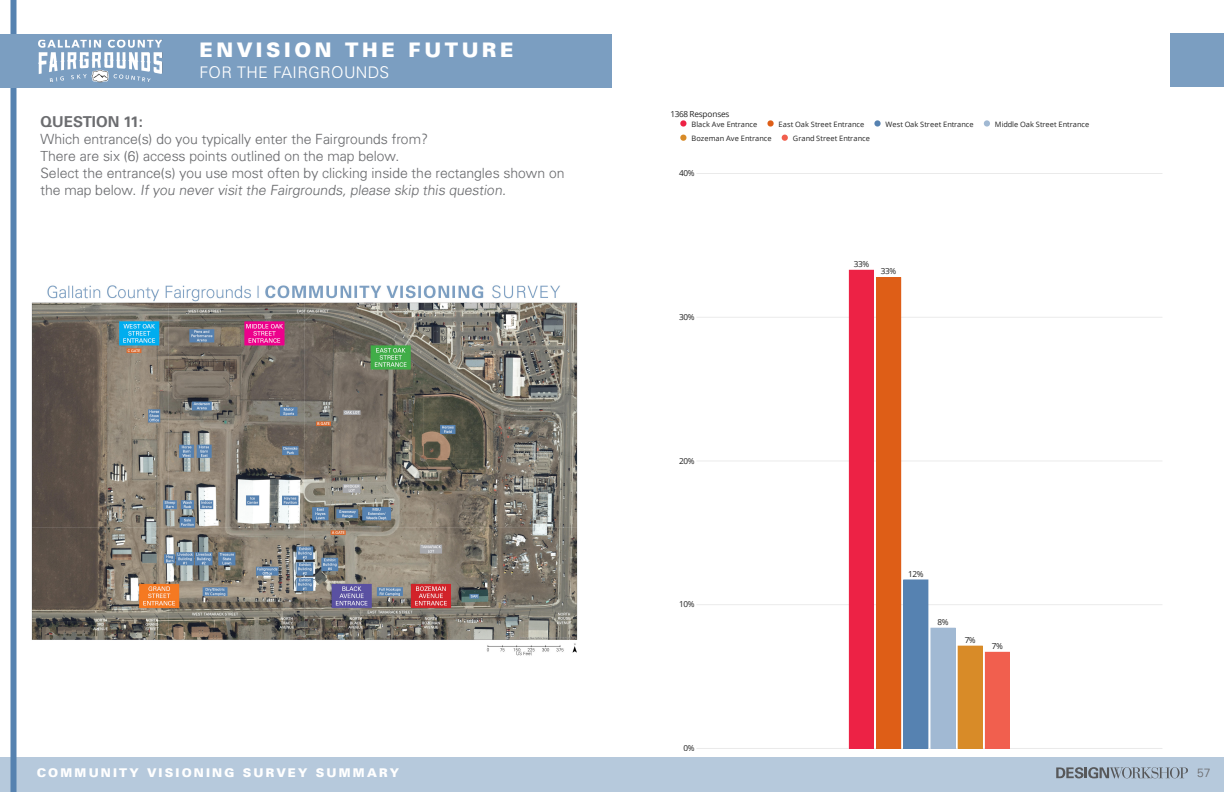
<style>
.page{position:relative;width:1224px;height:792px;background:#fff}
.page>*{position:absolute;margin:0;border:0;box-sizing:border-box;transform-origin:0 0}
.t1{font:900 20px "Univers";letter-spacing:.18em;color:#fff}
.t2{font:300 16px "Univers";letter-spacing:.025em;color:#fff}
.Paragraph_Style_1{font:700 15px "Univers LT Std";color:#6c6d70}
.Paragraph_Style_1-2{font:300 14px/16.8px "Univers";color:#6c6d70}
.t3{font:900 12px "Univers";letter-spacing:.18em;color:#fff}
.t4{font:300 12px "Univers";color:#6c6d70}
.t5{font:8.2px "Open Sans";letter-spacing:-.045em;color:#222}
.t6{font:8.2px "Open Sans";letter-spacing:-.025em;color:#222}
.t7{font:7.4px "Open Sans";letter-spacing:.02em;color:#222}
</style>
<div class="page">
<div style="left:600px;top:757px;width:624px;height:35px;background:#b6c9dc"></div>
<div style="left:0;top:757px;width:621px;height:35px;background:#b6c9dc"></div>
<img style="left:16px;top:275px;width:562px;height:384px">
<svg style="left:680px;top:120px;width:6px;height:7px"></svg>
<svg style="left:767px;top:120px;width:7px;height:7px"></svg>
<svg style="left:874px;top:120px;width:7px;height:7px"></svg>
<svg style="left:984px;top:120px;width:6px;height:7px"></svg>
<svg style="left:680px;top:135px;width:6px;height:6px"></svg>
<svg style="left:782px;top:135px;width:6px;height:6px"></svg>
<hr style="left:696px;top:748px;width:466px;height:1px;background:#000;opacity:.09">
<hr style="left:696px;top:604px;width:466px;height:1px;background:#eee">
<hr style="left:696px;top:461px;width:466px;height:1px;background:#f5f5f5">
<hr style="left:696px;top:317px;width:466px;height:1px;background:#efefef">
<hr style="left:696px;top:173px;width:466px;height:1px;background:#eaeaea">
<div style="left:849px;top:270px;width:25px;height:478px;background:#ed2245"></div>
<div style="left:876px;top:277px;width:25px;height:471px;background:#de5e17"></div>
<div style="left:903px;top:580px;width:25px;height:168px;background:#5682b1"></div>
<div style="left:931px;top:628px;width:24px;height:120px;background:#a1b9d3"></div>
<div style="left:958px;top:646px;width:25px;height:102px;background:#d88b28"></div>
<div style="left:985px;top:652px;width:25px;height:96px;background:#f15f4e"></div>
<svg style="left:1056px;top:767px;width:132px;height:12px"></svg>
<div style="left:1170px;top:33px;width:54px;height:54px;background:#7b9ec1"></div>
<div style="left:10px;top:0;width:6px;height:792px;background:#5682b0"></div>
<div style="left:0;top:34px;width:612px;height:54px;background:#7b9ec1"></div>
<img style="left:38px;top:39px;width:125px;height:44px">
<h1 class="t1" style="left:199px;top:37px;width:316px">ENVISION THE FUTURE</h1>
<p class="t2" style="left:199px;top:63px;width:191px">FOR THE FAIRGROUNDS</p>
<p class="Paragraph_Style_1" style="left:40px;top:113px;width:104px">QUESTION 11:</p>
<p class="Paragraph_Style_1-2" style="left:40px;top:131px;width:389px">Which entrance(s) do you typically enter the Fairgrounds from?</p>
<p class="Paragraph_Style_1-2" style="left:40px;top:147px;width:360px">There are six (6) access points outlined on the map below.</p>
<p class="Paragraph_Style_1-2" style="left:40px;top:164px;width:525px">Select the entrance(s) you use most often by clicking inside the rectangles shown on t h e m a p b e l ow. If you never visit the Fairgrounds, please skip this question.</p>
<p class="t3" style="left:37px;top:764px;width:364px">COMMUNITY VISIONING SURVEY SUMMARY</p>
<p class="t6" style="left:670px;top:109px;width:60px">1368 Responses</p>
<p class="t7" style="left:691px;top:119px;width:67px">Black Ave Entrance</p>
<p class="t7" style="left:779px;top:119px;width:87px">East Oak Street Entrance</p>
<p class="t7" style="left:886px;top:119px;width:90px">West Oak Street Entrance</p>
<p class="t7" style="left:995px;top:119px;width:96px">Middle Oak Street Entrance</p>
<p class="t7" style="left:691px;top:133px;width:82px">Bozeman Ave Entrance</p>
<p class="t7" style="left:793px;top:133px;width:79px">Grand Street Entrance</p>
<p class="t5" style="left:679px;top:168px;width:17px">40%</p>
<p class="t5" style="left:679px;top:311px;width:17px">30%</p>
<p class="t5" style="left:679px;top:455px;width:17px">20%</p>
<p class="t5" style="left:679px;top:599px;width:17px">10%</p>
<p class="t5" style="left:683px;top:743px;width:13px">0%</p>
<p class="t5" style="left:854px;top:259px;width:17px">33%</p>
<p class="t5" style="left:881px;top:265px;width:17px">33%</p>
<p class="t5" style="left:908px;top:568px;width:17px">12%</p>
<p class="t5" style="left:937px;top:617px;width:13px">8%</p>
<p class="t5" style="left:965px;top:635px;width:13px">7%</p>
<p class="t5" style="left:992px;top:640px;width:13px">7%</p>
<p class="t4" style="left:1197px;top:765px;width:15px">57</p>
</div>
